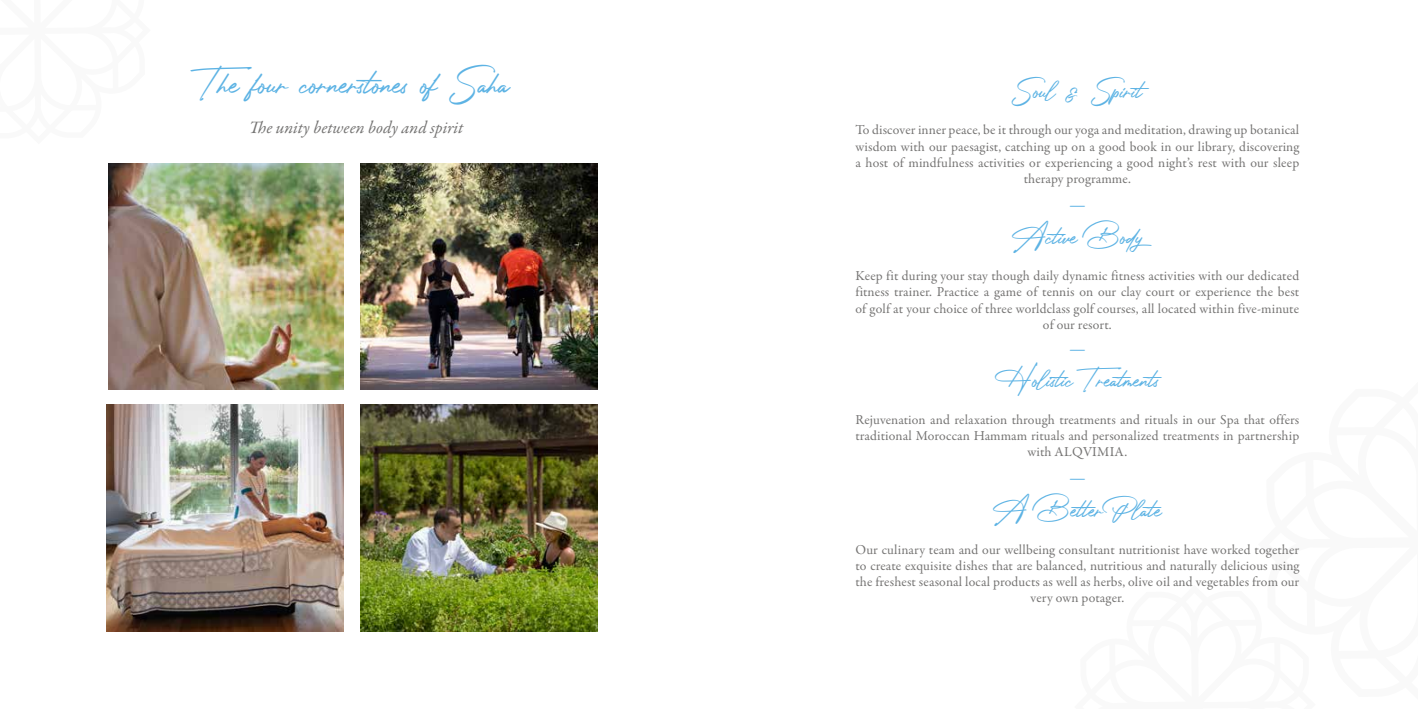
<style>
.page{position:relative;width:1418px;height:709px;background:#fff}
.page>*{position:absolute;margin:0;border:0;box-sizing:border-box;transform-origin:0 0}
.t1{font:37.5px "Photograph Signature";color:#5db3e4}
.t2{font:27.5px "Photograph Signature";color:#5db3e4}
.t3{font:italic 17.5px "Garamond Premr Pro";color:#757473}
.t4{font:17.5px "Garamond Premr Pro";color:#5db3e4}
.t5{font:13.75px/16.2px "Garamond Premr Pro";letter-spacing:.01em;color:#757473;text-align:center}
</style>
<div class="page">
<img style="left:108px;top:163px;width:235px;height:226px">
<img style="left:360px;top:163px;width:237px;height:226px">
<img style="left:106px;top:404px;width:237px;height:227px">
<img style="left:360px;top:404px;width:237px;height:227px">
<h1 class="t1" style="left:199px;top:51px;width:312px">The four cornerstones of Saha</h1>
<p class="t3" style="left:249px;top:116px;width:216px">The unity between body and spirit</p>
<h2 class="t2" style="left:1012px;top:66px;width:132px">Soul &amp; Spirit</h2>
<p class="t5" style="left:855px;top:122px;width:445px">To discover inner peace, be it through our yoga and meditation, drawing up botanical wisdom with our paesagist, catching up on a good book in our library, discovering a host of mindfulness activities or experiencing a good night’s rest with our sleep therapy programme.</p>
<p class="t4" style="left:1069px;top:194px;width:18px">—</p>
<h2 class="t2" style="left:1011px;top:212px;width:148px">Active Body</h2>
<p class="t5" style="left:855px;top:268px;width:445px">Keep fit during your stay though daily dynamic fitness activities with our dedicated fitness trainer. Practice a game of tennis on our clay court or experience the best of golf at your choice of three worldclass golf courses, all located within five-minute of our resort.</p>
<p class="t4" style="left:1069px;top:338px;width:18px">—</p>
<h2 class="t2" style="left:995px;top:356px;width:166px">Holistic Treatments</h2>
<p class="t5" style="left:855px;top:412px;width:445px">Rejuvenation and relaxation through treatments and rituals in our Spa that offers traditional Moroccan Hammam rituals and personalized treatments in partnership with ALQVIMIA.</p>
<p class="t4" style="left:1069px;top:467px;width:18px">—</p>
<h2 class="t2" style="left:992px;top:485px;width:170px">A Better Plate</h2>
<p class="t5" style="left:855px;top:541px;width:445px">Our culinary team and our wellbeing consultant nutritionist have worked together to create exquisite dishes that are balanced, nutritious and naturally delicious using the freshest seasonal local products as well as herbs, olive oil and vegetables from our very own potager.</p>
</div>
